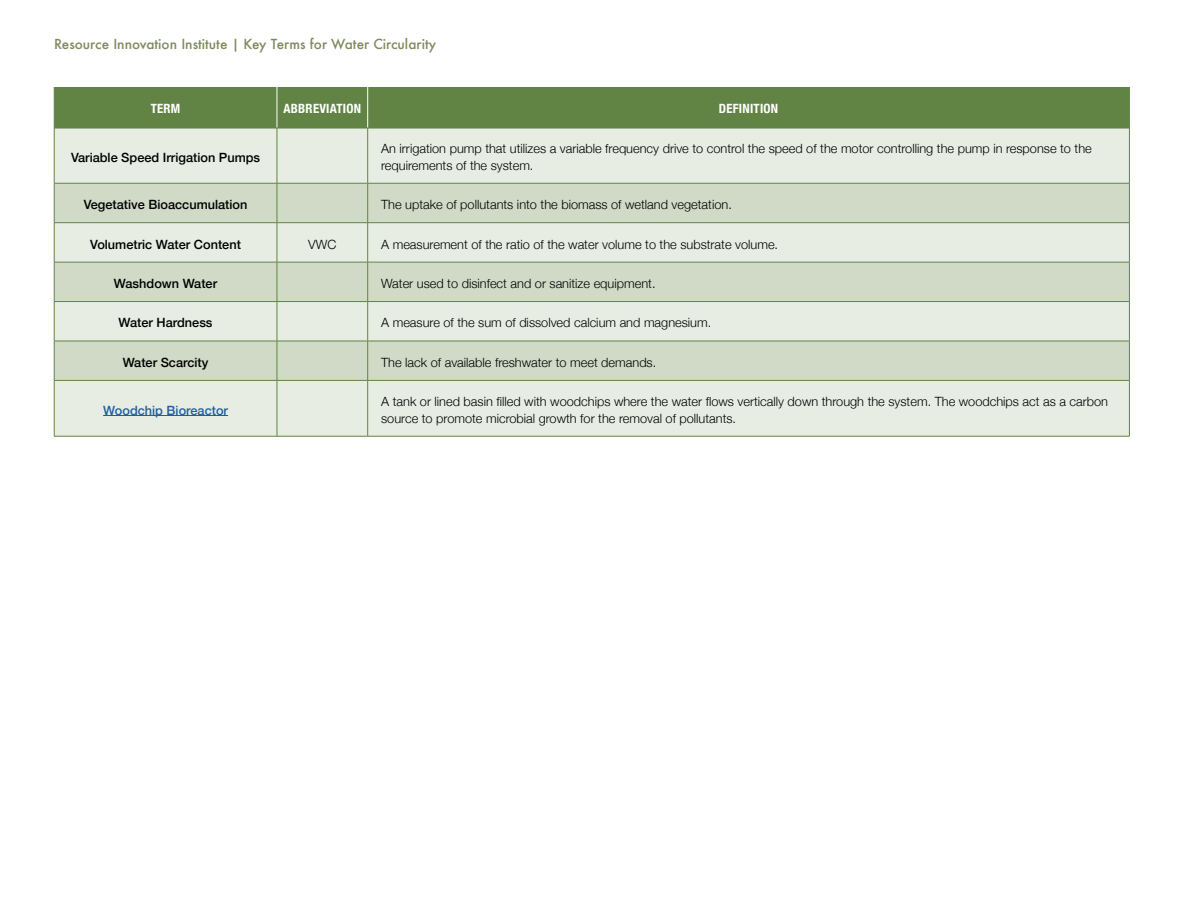
<style>
.page{position:relative;width:1188px;height:918px;background:#fff}
.page>*{position:absolute;margin:0;border:0;box-sizing:border-box;transform-origin:0 0}
.t1{font:500 13.5px "Futura";color:#7e8b5d}
.t2{font:300 12.75px/16.5px "Helvetica Neue";color:#000}
.t3{font:500 12.75px "Helvetica Neue";color:#000}
.t4{font:700 condensed 12.75px "Helvetica Neue";letter-spacing:.02em;color:#fff}
.t5{font:500 12.75px "Helvetica Neue";color:#215e9e}
</style>
<div class="page">
<div style="left:55px;top:129px;width:1074px;height:307px;background:#e7ede3"></div>
<svg style="left:55px;top:184px;width:1074px;height:196px;background:#d8e0d1"></svg>
<hr style="left:54px;top:128px;width:1px;height:55px;background:#618444">
<hr style="left:277px;top:128px;width:1px;height:55px;background:#618444">
<hr style="left:367px;top:128px;width:1px;height:55px;background:#618444">
<hr style="left:1129px;top:128px;width:1px;height:55px;background:#618444">
<hr style="left:54px;top:223px;width:1px;height:39px;background:#618444">
<hr style="left:277px;top:223px;width:1px;height:39px;background:#618444">
<hr style="left:367px;top:223px;width:1px;height:39px;background:#618444">
<hr style="left:1129px;top:223px;width:1px;height:39px;background:#618444">
<hr style="left:54px;top:302px;width:1px;height:39px;background:#618444">
<hr style="left:277px;top:302px;width:1px;height:39px;background:#618444">
<hr style="left:367px;top:302px;width:1px;height:39px;background:#618444">
<hr style="left:1129px;top:302px;width:1px;height:39px;background:#618444">
<hr style="left:54px;top:381px;width:1px;height:55px;background:#618444">
<hr style="left:54px;top:436px;width:223px;height:1px;background:#618444">
<hr style="left:277px;top:381px;width:1px;height:55px;background:#618444">
<hr style="left:277px;top:436px;width:91px;height:1px;background:#618444">
<hr style="left:367px;top:381px;width:1px;height:55px;background:#618444">
<hr style="left:1129px;top:381px;width:1px;height:55px;background:#618444">
<hr style="left:368px;top:436px;width:762px;height:1px;background:#618444">
<hr style="left:54px;top:183px;width:1px;height:39px;background:#618444">
<hr style="left:54px;top:183px;width:223px;height:1px;background:#618444">
<hr style="left:277px;top:183px;width:91px;height:1px;background:#618444">
<hr style="left:368px;top:183px;width:762px;height:1px;background:#618444">
<hr style="left:277px;top:183px;width:1px;height:39px;background:#618444">
<hr style="left:367px;top:183px;width:1px;height:39px;background:#618444">
<hr style="left:1129px;top:183px;width:1px;height:39px;background:#618444">
<hr style="left:54px;top:222px;width:223px;height:1px;background:#618444">
<hr style="left:277px;top:222px;width:91px;height:1px;background:#618444">
<hr style="left:368px;top:222px;width:762px;height:1px;background:#618444">
<hr style="left:54px;top:262px;width:1px;height:39px;background:#618444">
<hr style="left:54px;top:262px;width:223px;height:1px;background:#618444">
<hr style="left:277px;top:262px;width:91px;height:1px;background:#618444">
<hr style="left:368px;top:262px;width:762px;height:1px;background:#618444">
<hr style="left:277px;top:262px;width:1px;height:39px;background:#618444">
<hr style="left:367px;top:262px;width:1px;height:39px;background:#618444">
<hr style="left:1129px;top:262px;width:1px;height:39px;background:#618444">
<hr style="left:54px;top:301px;width:223px;height:1px;background:#618444">
<hr style="left:277px;top:301px;width:91px;height:1px;background:#618444">
<hr style="left:368px;top:301px;width:762px;height:1px;background:#618444">
<hr style="left:54px;top:341px;width:1px;height:39px;background:#618444">
<hr style="left:54px;top:341px;width:223px;height:1px;background:#618444">
<hr style="left:277px;top:341px;width:91px;height:1px;background:#618444">
<hr style="left:368px;top:341px;width:762px;height:1px;background:#618444">
<hr style="left:277px;top:341px;width:1px;height:39px;background:#618444">
<hr style="left:367px;top:341px;width:1px;height:39px;background:#618444">
<hr style="left:1129px;top:341px;width:1px;height:39px;background:#618444">
<hr style="left:54px;top:380px;width:223px;height:1px;background:#618444">
<hr style="left:277px;top:380px;width:91px;height:1px;background:#618444">
<hr style="left:368px;top:380px;width:762px;height:1px;background:#618444">
<hr style="left:103px;top:415px;width:125px;height:1px;background:#215e9e">
<div style="left:55px;top:87px;width:1074px;height:41px;background:#618444"></div>
<hr style="left:1129px;top:87px;width:1px;height:41px;background:#618444">
<hr style="left:54px;top:87px;width:1px;height:41px;background:#618444">
<hr style="left:277px;top:87px;width:1px;height:41px;background:#fff">
<hr style="left:367px;top:87px;width:1px;height:41px;background:#fff">
<hr style="left:54px;top:128px;width:223px;height:1px;background:#618444">
<hr style="left:277px;top:128px;width:91px;height:1px;background:#618444">
<hr style="left:368px;top:128px;width:762px;height:1px;background:#618444">
<p class="t1" style="left:54px;top:35px;width:384px">Resource Innovation Institute | Key Terms for Water Circularity</p>
<p class="t4" style="left:151px;top:98px;width:31px">TERM</p>
<p class="t4" style="left:284px;top:98px;width:79px">ABBREVIATION</p>
<p class="t4" style="left:719px;top:98px;width:61px">DEFINITION</p>
<p class="t3" style="left:71px;top:147px;width:191px">Variable Speed Irrigation Pumps</p>
<p class="t2" style="left:381px;top:140px;width:712px">An irrigation pump that utilizes a variable frequency drive to control the speed of the motor controlling the pump in response to the requirements of the system.</p>
<p class="t3" style="left:84px;top:194px;width:165px">Vegetative Bioaccumulation</p>
<p class="t2" style="left:381px;top:195px;width:352px">The uptake of pollutants into the biomass of wetland vegetation.</p>
<p class="t3" style="left:90px;top:234px;width:152px">Volumetric Water Content</p>
<p class="t2" style="left:308px;top:235px;width:30px">VWC</p>
<p class="t2" style="left:381px;top:235px;width:398px">A measurement of the ratio of the water volume to the substrate volume.</p>
<p class="t3" style="left:114px;top:273px;width:105px">Washdown Water</p>
<p class="t2" style="left:381px;top:274px;width:276px">Water used to disinfect and or sanitize equipment.</p>
<p class="t3" style="left:119px;top:313px;width:96px">Water Hardness</p>
<p class="t2" style="left:381px;top:314px;width:332px">A measure of the sum of dissolved calcium and magnesium.</p>
<p class="t3" style="left:123px;top:352px;width:87px">Water Scarcity</p>
<p class="t2" style="left:381px;top:353px;width:277px">The lack of available freshwater to meet demands.</p>
<p class="t5" style="left:103px;top:400px;width:126px">Woodchip Bioreactor</p>
<p class="t2" style="left:381px;top:393px;width:728px">A tank or lined basin filled with woodchips where the water flows vertically down through the system. The woodchips act as a carbon source to promote microbial growth for the removal of pollutants.</p>
</div>
